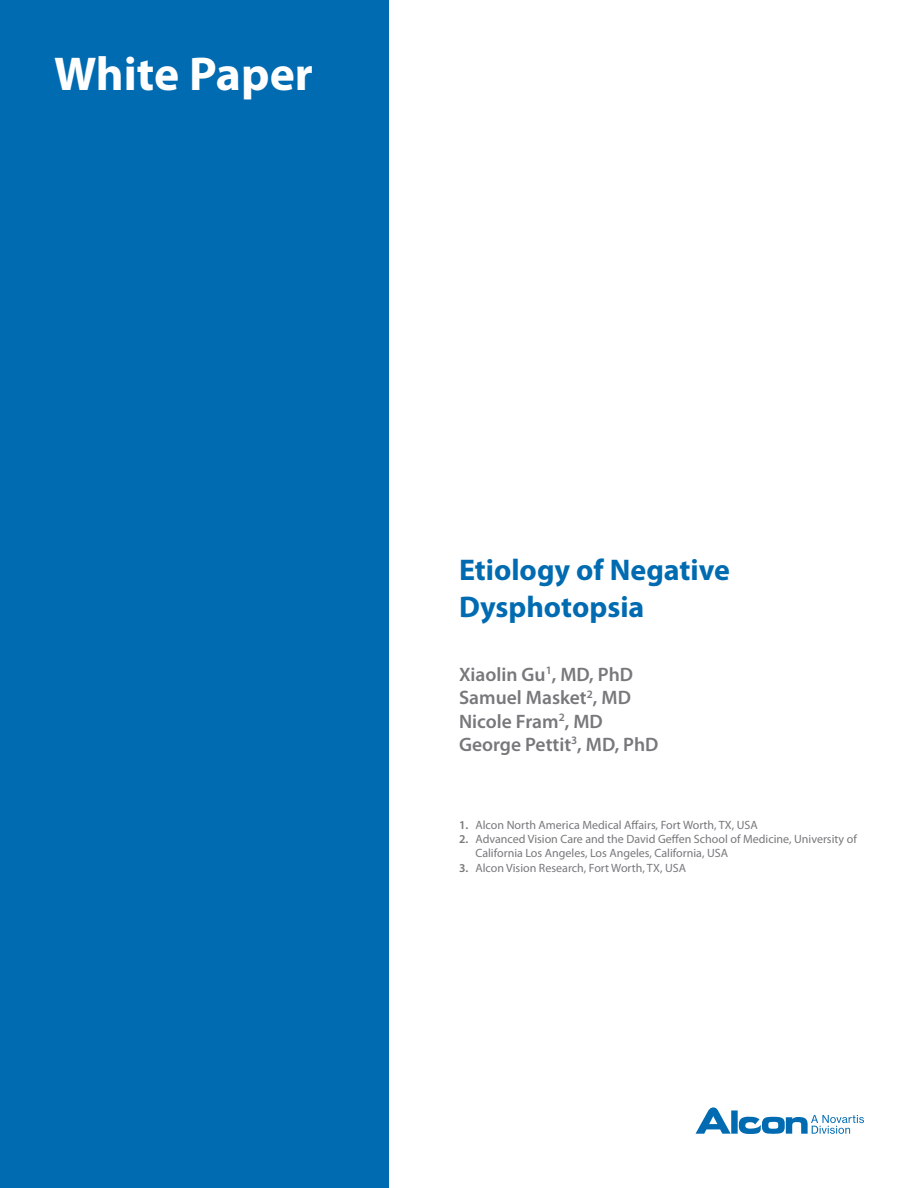
<style>
.page{position:relative;width:918px;height:1188px;background:#fff}
.page>*{position:absolute;margin:0;border:0;box-sizing:border-box;transform-origin:0 0}
.t1{font:700 47.7px "Myriad Pro";color:#fff}
.t2{font:700 30px/36.6px "Myriad Pro";color:#006bb1}
.t3{font:600 19.5px/23.4px "Myriad Pro";color:#77787b}
.t4{font:12px/14.4px "Myriad Pro";color:#77787b}
.s1{font-weight:600}
</style>
<div class="page">
<svg style="left:696px;top:1107px;width:168px;height:27px"></svg>
<div style="left:0;top:0;width:388px;height:1188px;background:#006bb1"></div>
<h1 class="t1" style="left:54px;top:43px;width:261px">White Paper</h1>
<h2 class="t2" style="left:459px;top:551px;width:273px">Etiology of Negative<br>Dysphotopsia</h2>
<h3 class="t3" style="left:459px;top:662px;width:201px">Xiaolin Gu<sup>1</sup>, MD, PhD<br>Samuel Masket<sup>2</sup>, MD<br>Nicole Fram<sup>2</sup>, MD<br>George Pettit<sup>3</sup>, MD, PhD</h3>
<p class="t4" style="left:459px;top:817px;width:300px"><span class="s1">1.</span> Alcon North America Medical Affairs, Fort Worth, TX, USA</p>
<p class="t4" style="left:476px;top:832px;width:383px;text-indent:-16px"><span class="s1">2.</span> Advanced Vision Care and the David Geffen School of Medicine, University of<br>California Los Angeles, Los Angeles, California, USA</p>
<p class="t4" style="left:459px;top:860px;width:229px"><span class="s1">3.</span> Alcon Vision Research, Fort Worth, TX, USA</p>
</div>
